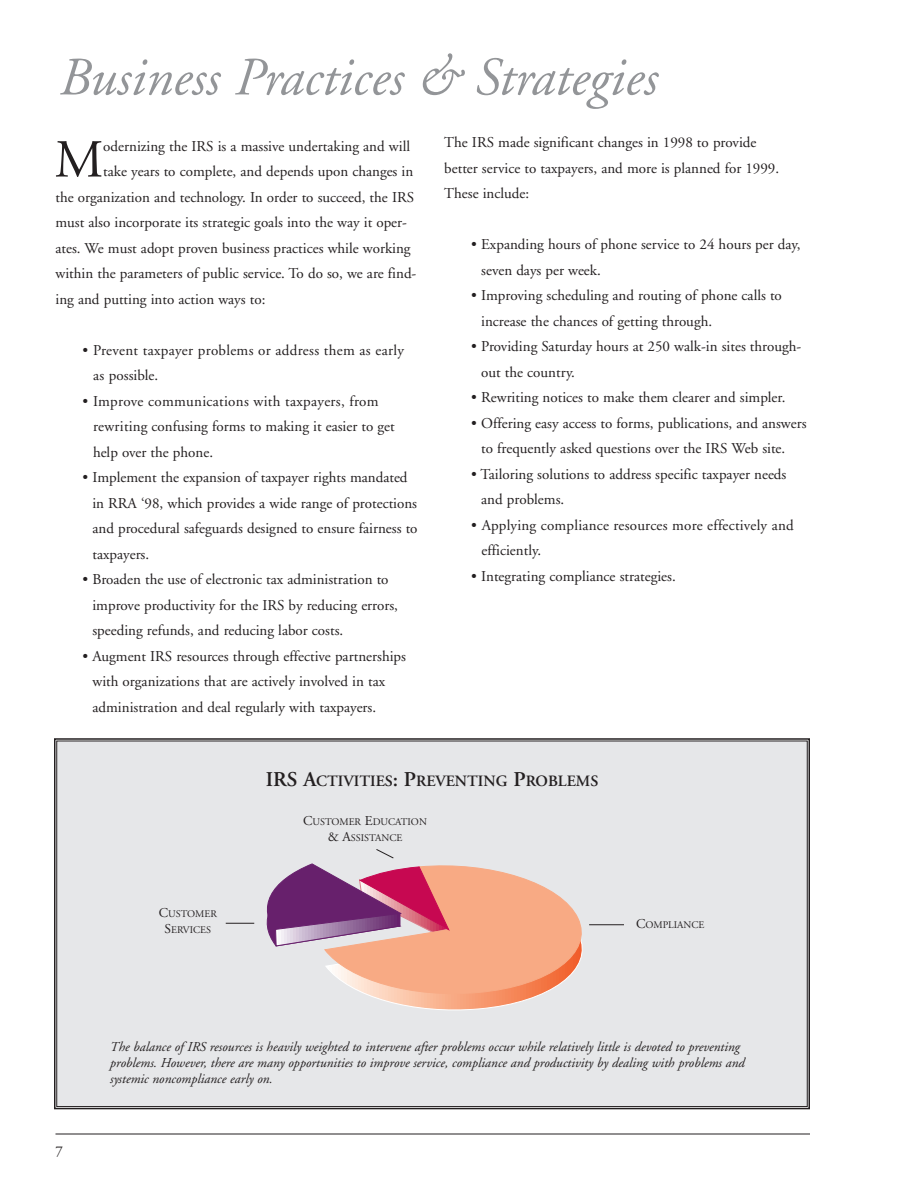
<style>
.page{position:relative;width:918px;height:1188px;background:#fff}
.page>*{position:absolute;margin:0;border:0;box-sizing:border-box;transform-origin:0 0}
.t1{font:italic 54px "Adobe Garamond";color:#939598}
.t2{font:53.4px "Adobe Garamond";color:#231f20}
.t3{font:600 15.75px "Adobe Garamond";color:#231f20}
.t4{font:15px/25.5px "Adobe Garamond";color:#231f20}
.t5{font:15px/25.5px "Adobe Garamond";letter-spacing:.02em;color:#231f20}
.t6{font:italic 13.5px/16.2px "Adobe Garamond";color:#231f20}
.t7{font:10.2px/16.2px "Adobe Garamond";color:#231f20;text-align:center}
.s1{font-size:21px}
.s2{font-size:13.5px}
</style>
<div class="page">
<div style="left:57px;top:741px;width:750px;height:366px;background:#e6e7e9"></div>
<hr style="left:56px;top:1134px;width:754px;height:1px;background:#231f20">
<svg style="left:226px;top:923px;width:28px;height:1px"></svg>
<hr style="left:589px;top:924px;width:35px;height:1px;background:#231f20">
<svg style="left:266px;top:849px;width:330px;height:161px"></svg>
<h1 class="t1" style="left:57px;top:56px;width:600px">Business Practices &amp; Strategies</h1>
<h2 class="t2" style="left:55px;top:138px;width:50px">M</h2>
<p class="t4" style="left:103px;top:135px;width:308px">odernizing the IRS is a massive undertaking and will</p>
<p class="t4" style="left:103px;top:160px;width:312px">take years to complete, and depends upon changes in</p>
<p class="t4" style="left:56px;top:186px;width:360px">the organization and technology. In order to succeed, the IRS</p>
<p class="t4" style="left:56px;top:211px;width:353px">must also incorporate its strategic goals into the way it oper-</p>
<p class="t4" style="left:56px;top:237px;width:357px">ates. We must adopt proven business practices while working</p>
<p class="t4" style="left:56px;top:262px;width:362px">within the parameters of public service. To do so, we are find-</p>
<p class="t4" style="left:56px;top:288px;width:211px">ing and putting into action ways to:</p>
<p class="t5" style="left:93px;top:339px;width:312px;text-indent:-10px">• Prevent taxpayer problems or address them as early as possible.</p>
<p class="t4" style="left:93px;top:390px;width:303px;text-indent:-10px">• Improve communications with taxpayers, from rewriting confusing forms to making it easier to get help over the phone.</p>
<p class="t4" style="left:92px;top:466px;width:327px;text-indent:-10px">• Implement the expansion of taxpayer rights mandated in RRA ‘98, which provides a wide range of protections and procedural safeguards designed to ensure fairness to taxpayers.</p>
<p class="t4" style="left:92px;top:568px;width:307px;text-indent:-10px">• Broaden the use of electronic tax administration to improve productivity for the IRS by reducing errors, speeding refunds, and reducing labor costs.</p>
<p class="t4" style="left:92px;top:645px;width:315px;text-indent:-10px">• Augment IRS resources through effective partnerships with organizations that are actively involved in tax administration and deal regularly with taxpayers.</p>
<p class="t4" style="left:444px;top:131px;width:336px">The IRS made significant changes in 1998 to provide better service to taxpayers, and more is planned for 1999.<br>These include:</p>
<p class="t4" style="left:481px;top:233px;width:321px;text-indent:-10px">• Expanding hours of phone service to 24 hours per day, seven days per week.</p>
<p class="t4" style="left:481px;top:284px;width:302px;text-indent:-10px">• Improving scheduling and routing of phone calls to increase the chances of getting through.</p>
<p class="t4" style="left:481px;top:335px;width:322px;text-indent:-10px">• Providing Saturday hours at 250 walk-in sites through&shy;out the country.</p>
<p class="t4" style="left:471px;top:386px;width:316px">• Rewriting notices to make them clearer and simpler.</p>
<p class="t4" style="left:481px;top:412px;width:327px;text-indent:-10px">• Offering easy access to forms, publications, and answers to frequently asked questions over the IRS Web site.</p>
<p class="t4" style="left:481px;top:463px;width:307px;text-indent:-10px">• Tailoring solutions to address specific taxpayer needs and problems.</p>
<p class="t4" style="left:482px;top:514px;width:314px;text-indent:-10px">• Applying compliance resources more effectively and efficiently.</p>
<p class="t4" style="left:471px;top:565px;width:206px">• Integrating compliance strategies.</p>
<p class="t3" style="left:266px;top:775px;width:334px"><span class="s1">IRS A</span>CTIVITIES<span class="s1">: P</span>REVENTING <span class="s1">P</span>ROBLEMS</p>
<p class="t7" style="left:303px;top:814px;width:125px"><span class="s2">C</span>USTOMER <span class="s2">E</span>DUCATION <span class="s2">&amp; A</span>SSISTANCE</p>
<p class="t7" style="left:159px;top:907px;width:59px"><span class="s2">C</span>USTOMER<br><span class="s2">S</span>ERVICES</p>
<p class="t7" style="left:636px;top:918px;width:70px"><span class="s2">C</span>OMPLIANCE</p>
<p class="t4" style="left:56px;top:1140px;width:9px">7</p>
<p class="t6" style="left:110px;top:1040px;width:636px">The balance of IRS resources is heavily weighted to intervene after problems occur while relatively little is devoted to preventing problems. However, there are many opportunities to improve service, compliance and productivity by dealing with problems and systemic noncompliance early on.</p>
</div>
